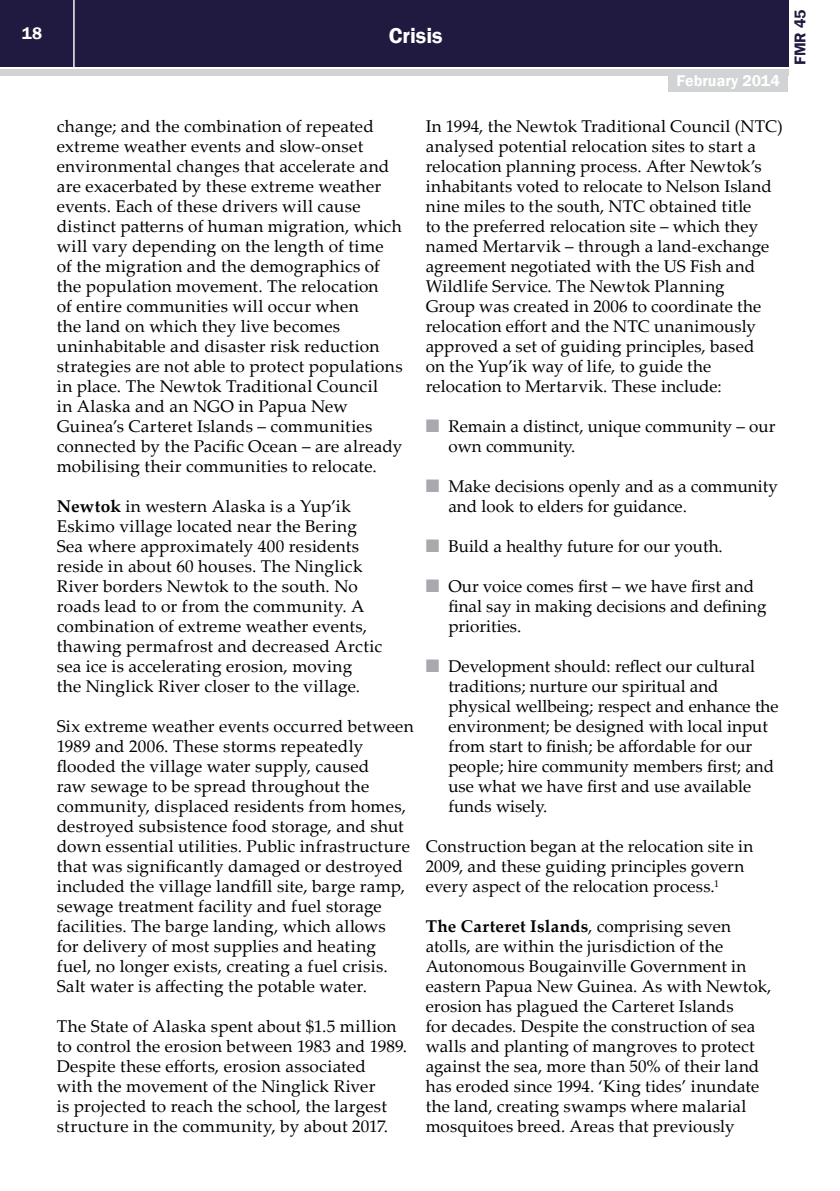
<style>
.page{position:relative;width:840px;height:1191px;background:#fff}
.page>*{position:absolute;margin:0;border:0;box-sizing:border-box;transform-origin:0 0}
.t1{font:600 22px "Franklin Gothic";color:#fff}
.t2{font:17px/20px "Palatino Linotype";letter-spacing:.01em;color:#000}
.t3{font:600 17px "Franklin Gothic";color:#fff}
.t4{font:600 16px "Franklin Gothic";color:#fff}
.t5{font:600 16px "Franklin Gothic";color:#211a40}
.s1{font-weight:700}
.s2{color:#a7a9ac}
</style>
<div class="page">
<div style="left:0;top:0;width:787px;height:66px;background:#211a40"></div>
<div style="left:0;top:69px;width:787px;height:6px;background:#d1d3d4"></div>
<hr style="left:73px;top:0;width:2px;height:67px;background:#fff">
<div style="left:668px;top:74px;width:119px;height:18px;background:#d1d3d4"></div>
<p class="t3" style="left:22px;top:23px;width:22px">18</p>
<p class="t1" style="left:388px;top:22px;width:55px">Crisis</p>
<p class="t4" style="left:676px;top:71px;width:105px">February 2014</p>
<p class="t2" style="left:57px;top:116px;width:347px">change; and the combination of repeated extreme weather events and slow-onset environmental changes that accelerate and are exacerbated by these extreme weather events. Each of these drivers will cause distinct patterns of human migration, which will vary depending on the length of time of the migration and the demographics of the population movement. The relocation<br>of entire communities will occur when<br>the land on which they live becomes uninhabitable and disaster risk reduction strategies are not able to protect populations in place. The Newtok Traditional Council<br>in Alaska and an NGO in Papua New Guinea’s Carteret Islands – communities connected by the Pacific Ocean – are already mobilising their communities to relocate.</p>
<p class="t2" style="left:57px;top:495px;width:327px"><span class="s1">Newtok</span> in western Alaska is a Yup’ik Eskimo village located near the Bering Sea where approximately 400 residents reside in about 60 houses. The Ninglick River borders Newtok to the south. No roads lead to or from the community. A combination of extreme weather events, thawing permafrost and decreased Arctic sea ice is accelerating erosion, moving<br>the Ninglick River closer to the village.</p>
<p class="t2" style="left:57px;top:715px;width:358px">Six extreme weather events occurred between 1989 and 2006. These storms repeatedly flooded the village water supply, caused<br>raw sewage to be spread throughout the community, displaced residents from homes, destroyed subsistence food storage, and shut down essential utilities. Public infrastructure that was significantly damaged or destroyed included the village landfill site, barge ramp, sewage treatment facility and fuel storage facilities. The barge landing, which allows<br>for delivery of most supplies and heating fuel, no longer exists, creating a fuel crisis.<br>Salt water is affecting the potable water.</p>
<p class="t2" style="left:57px;top:1015px;width:352px">The State of Alaska spent about $1.5 million to control the erosion between 1983 and 1989.<br>Despite these efforts, erosion associated<br>with the movement of the Ninglick River<br>is projected to reach the school, the largest structure in the community, by about 2017.</p>
<p class="t2" style="left:425px;top:116px;width:358px">In 1994, the Newtok Traditional Council (NTC) analysed potential relocation sites to start a relocation planning process. After Newtok’s inhabitants voted to relocate to Nelson Island nine miles to the south, NTC obtained title<br>to the preferred relocation site – which they named Mertarvik – through a land-exchange agreement negotiated with the US Fish and Wildlife Service. The Newtok Planning<br>Group was created in 2006 to coordinate the relocation effort and the NTC unanimously approved a set of guiding principles, based<br>on the Yup’ik way of life, to guide the relocation to Mertarvik. These include:</p>
<p class="t2" style="left:448px;top:416px;width:328px;text-indent:-23px"><span class="s2">■</span> Remain a distinct, unique community – our own community.</p>
<p class="t2" style="left:448px;top:476px;width:331px;text-indent:-23px"><span class="s2">■</span> Make decisions openly and as a community and look to elders for guidance.</p>
<p class="t2" style="left:425px;top:536px;width:298px"><span class="s2">■</span> Build a healthy future for our youth.</p>
<p class="t2" style="left:448px;top:576px;width:319px;text-indent:-23px"><span class="s2">■</span> Our voice comes first – we have first and final say in making decisions and defining priorities.</p>
<p class="t2" style="left:448px;top:656px;width:331px;text-indent:-23px"><span class="s2">■</span> Development should: reflect our cultural traditions; nurture our spiritual and physical wellbeing; respect and enhance the environment; be designed with local input from start to finish; be affordable for our people; hire community members first; and use what we have first and use available funds wisely.</p>
<p class="t2" style="left:425px;top:836px;width:329px">Construction began at the relocation site in<br>2009, and these guiding principles govern every aspect of the relocation process.<sup>1</sup></p>
<p class="t2" style="left:425px;top:916px;width:347px"><span class="s1">The Carteret Islands</span>, comprising seven atolls, are within the jurisdiction of the Autonomous Bougainville Government in eastern Papua New Guinea. As with Newtok, erosion has plagued the Carteret Islands<br>for decades. Despite the construction of sea walls and planting of mangroves to protect against the sea, more than 50% of their land has eroded since 1994. ‘King tides’ inundate the land, creating swamps where malarial mosquitoes breed. Areas that previously</p>
<p class="t5" style="left:789px;top:65px;width:57px;rotate:-90deg">FMR 45</p>
</div>
